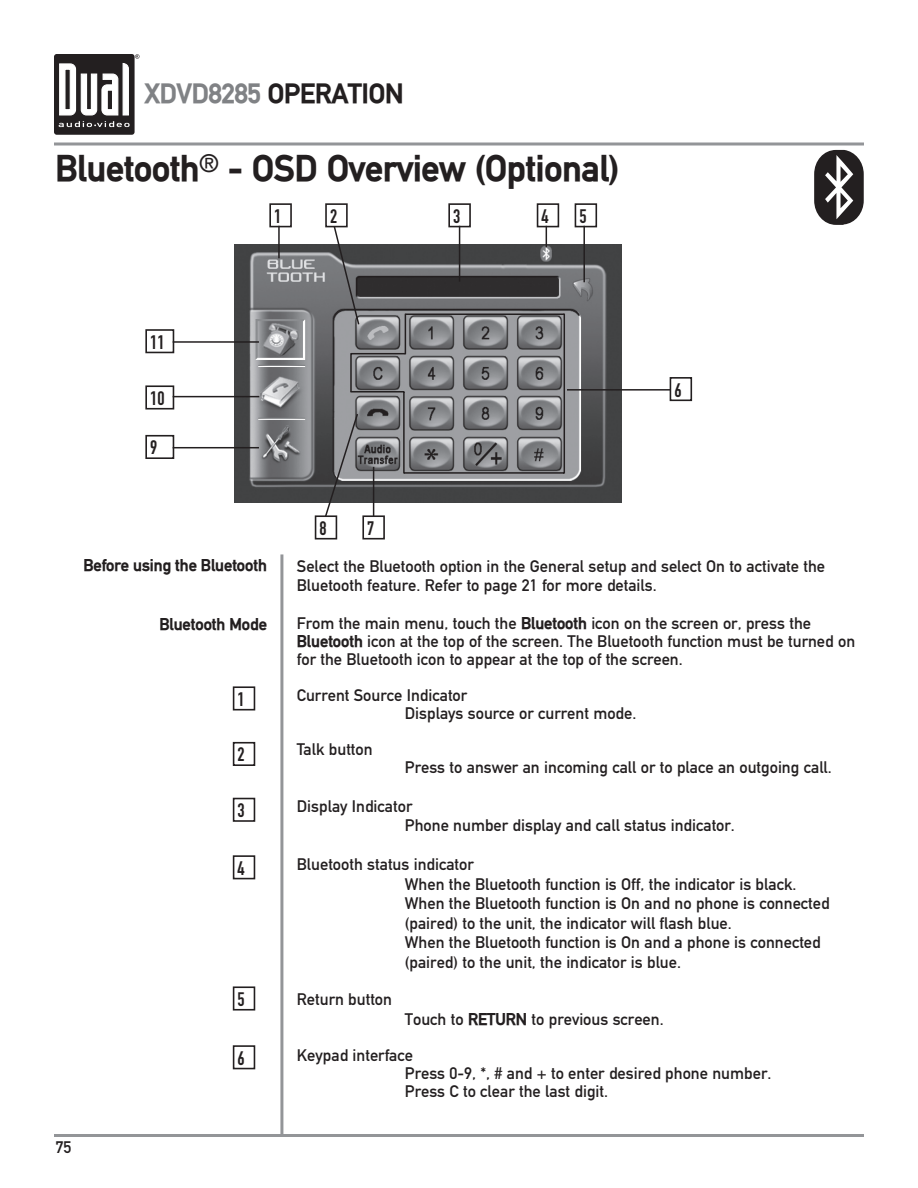
<style>
.page{position:relative;width:918px;height:1188px;background:#fff}
.page>*{position:absolute;margin:0;border:0;box-sizing:border-box;transform-origin:0 0}
.t1{font:700 36px "DIN Mittelschrift";color:#231f20}
.t2{font:700 27px "DIN Mittelschrift";color:#231f20}
.t3{font:19.2px "DIN Engschrift";color:#231f20}
.t4{font:16.5px/19.5px "DIN Mittelschrift";color:#231f20}
.t5{font:700 16.5px "DIN Mittelschrift";color:#231f20}
.s1{color:#808285}
.s2{font-weight:700}
</style>
<div class="page">
<div style="left:54px;top:54px;width:81px;height:81px;background:#231f20;border-radius:3px"></div>
<svg style="left:59px;top:54px;width:81px;height:73px"></svg>
<hr style="left:54px;top:143px;width:810px;height:3px;background:#939598">
<hr style="left:54px;top:1134px;width:810px;height:3px;background:#939598">
<img style="left:234px;top:245px;width:388px;height:257px">
<hr style="left:405px;top:314px;width:159px;height:1px;background:#231f20">
<hr style="left:564px;top:314px;width:1px;height:160px;background:#231f20">
<hr style="left:404px;top:472px;width:160px;height:2px;background:#231f20">
<hr style="left:403px;top:392px;width:2px;height:82px;background:#231f20">
<hr style="left:350px;top:391px;width:54px;height:2px;background:#231f20">
<hr style="left:350px;top:353px;width:2px;height:38px;background:#231f20">
<hr style="left:351px;top:353px;width:54px;height:1px;background:#231f20">
<hr style="left:405px;top:314px;width:1px;height:40px;background:#231f20">
<hr style="left:280px;top:554px;width:3px;height:581px;background:#939598">
<div style="left:269px;top:203px;width:23px;height:24px;border:2px solid #231f20"></div>
<div style="left:670px;top:377px;width:22px;height:24px;border:2px solid #231f20"></div>
<div style="left:448px;top:203px;width:23px;height:24px;border:2px solid #231f20"></div>
<div style="left:537px;top:203px;width:22px;height:24px;border:2px solid #231f20"></div>
<svg style="left:546px;top:226px;width:1px;height:21px"></svg>
<hr style="left:459px;top:226px;width:1px;height:56px;background:#231f20">
<hr style="left:278px;top:226px;width:2px;height:32px;background:#231f20">
<hr style="left:567px;top:389px;width:103px;height:2px;background:#231f20">
<div style="left:145px;top:435px;width:29px;height:24px;border:2px solid #231f20"></div>
<div style="left:145px;top:329px;width:29px;height:24px;border:2px solid #231f20"></div>
<hr style="left:173px;top:341px;width:86px;height:2px;background:#231f20">
<hr style="left:173px;top:447px;width:86px;height:1px;background:#231f20">
<div style="left:145px;top:385px;width:29px;height:25px;border:2px solid #231f20"></div>
<hr style="left:173px;top:396px;width:86px;height:1px;background:#231f20">
<div style="left:233px;top:798px;width:22px;height:24px;border:2px solid #231f20"></div>
<div style="left:233px;top:855px;width:22px;height:24px;border:2px solid #231f20"></div>
<div style="left:233px;top:1045px;width:22px;height:24px;border:2px solid #231f20"></div>
<div style="left:233px;top:986px;width:22px;height:25px;border:2px solid #231f20"></div>
<svg style="left:814px;top:150px;width:50px;height:75px"></svg>
<div style="left:233px;top:686px;width:22px;height:24px;border:2px solid #231f20"></div>
<div style="left:233px;top:742px;width:22px;height:24px;border:2px solid #231f20"></div>
<div style="left:575px;top:203px;width:22px;height:24px;border:2px solid #231f20"></div>
<hr style="left:583px;top:226px;width:2px;height:56px;background:#231f20">
<hr style="left:373px;top:467px;width:1px;height:49px;background:#231f20">
<div style="left:362px;top:515px;width:23px;height:25px;border:2px solid #231f20"></div>
<div style="left:315px;top:515px;width:22px;height:25px;border:2px solid #231f20"></div>
<svg style="left:324px;top:412px;width:35px;height:106px;background:#7e7f81"></svg>
<div style="left:325px;top:203px;width:23px;height:24px;border:2px solid #231f20"></div>
<svg style="left:332px;top:224px;width:28px;height:102px"></svg>
<h2 class="t2" style="left:145px;top:77px;width:260px"><span class="s1">XDVD8285</span> OPERATION</h2>
<h1 class="t1" style="left:56px;top:147px;width:565px">Bluetooth<sup>®</sup> - OSD Overview (Optional)</h1>
<p class="t3" style="left:274px;top:205px;width:9px">1</p>
<p class="t3" style="left:330px;top:205px;width:9px">2</p>
<p class="t3" style="left:453px;top:205px;width:9px">3</p>
<p class="t3" style="left:542px;top:205px;width:9px">4</p>
<p class="t3" style="left:579px;top:205px;width:9px">5</p>
<p class="t3" style="left:150px;top:331px;width:16px">11</p>
<p class="t3" style="left:150px;top:387px;width:16px">10</p>
<p class="t3" style="left:150px;top:436px;width:9px">9</p>
<p class="t5" style="left:83px;top:556px;width:185px">Before using the Bluetooth</p>
<p class="t5" style="left:159px;top:614px;width:109px">Bluetooth Mode</p>
<p class="t3" style="left:238px;top:688px;width:9px">1</p>
<p class="t3" style="left:238px;top:743px;width:9px">2</p>
<p class="t3" style="left:238px;top:799px;width:9px">3</p>
<p class="t3" style="left:238px;top:857px;width:9px">4</p>
<p class="t4" style="left:56px;top:1138px;width:17px">75</p>
<p class="t3" style="left:238px;top:988px;width:9px">5</p>
<p class="t3" style="left:238px;top:1047px;width:9px">6</p>
<p class="t3" style="left:320px;top:517px;width:9px">8</p>
<p class="t3" style="left:367px;top:517px;width:9px">7</p>
<p class="t3" style="left:674px;top:379px;width:9px">6</p>
<p class="t4" style="left:297px;top:556px;width:530px">Select the Bluetooth option in the General setup and select On to activate the<br>Bluetooth feature. Refer to page 21 for more details.</p>
<p class="t4" style="left:297px;top:614px;width:560px;line-height:18px">From the main menu, touch the <span class="s2">Bluetooth</span> icon on the screen or, press the<br><span class="s2">Bluetooth</span> icon at the top of the screen. The Bluetooth function must be turned on for the Bluetooth icon to appear at the top of the screen.</p>
<p class="t4" style="left:405px;top:686px;width:233px;line-height:18px;text-indent:-108px">Current Source Indicator<br>Displays source or current mode.</p>
<p class="t4" style="left:297px;top:739px;width:77px">Talk button</p>
<p class="t4" style="left:405px;top:757px;width:428px">Press to answer an incoming call or to place an outgoing call.</p>
<p class="t4" style="left:405px;top:796px;width:332px;text-indent:-108px">Display Indicator<br>Phone number display and call status indicator.</p>
<p class="t4" style="left:405px;top:855px;width:426px;text-indent:-108px">Bluetooth status indicator<br>When the Bluetooth function is Off, the indicator is black.<br>When the Bluetooth function is On and no phone is connected (paired) to the unit, the indicator will flash blue.<br>When the Bluetooth function is On and a phone is connected (paired) to the unit, the indicator is blue.</p>
<p class="t4" style="left:297px;top:990px;width:97px">Return button</p>
<p class="t4" style="left:297px;top:1001px;width:368px;line-height:36px;text-indent:108px">Touch to <span class="s2">RETURN</span> to previous screen.<br>Keypad interface</p>
<p class="t4" style="left:405px;top:1064px;width:368px;line-height:18px">Press 0-9, *, # and + to enter desired phone number.<br>Press C to clear the last digit.</p>
</div>
